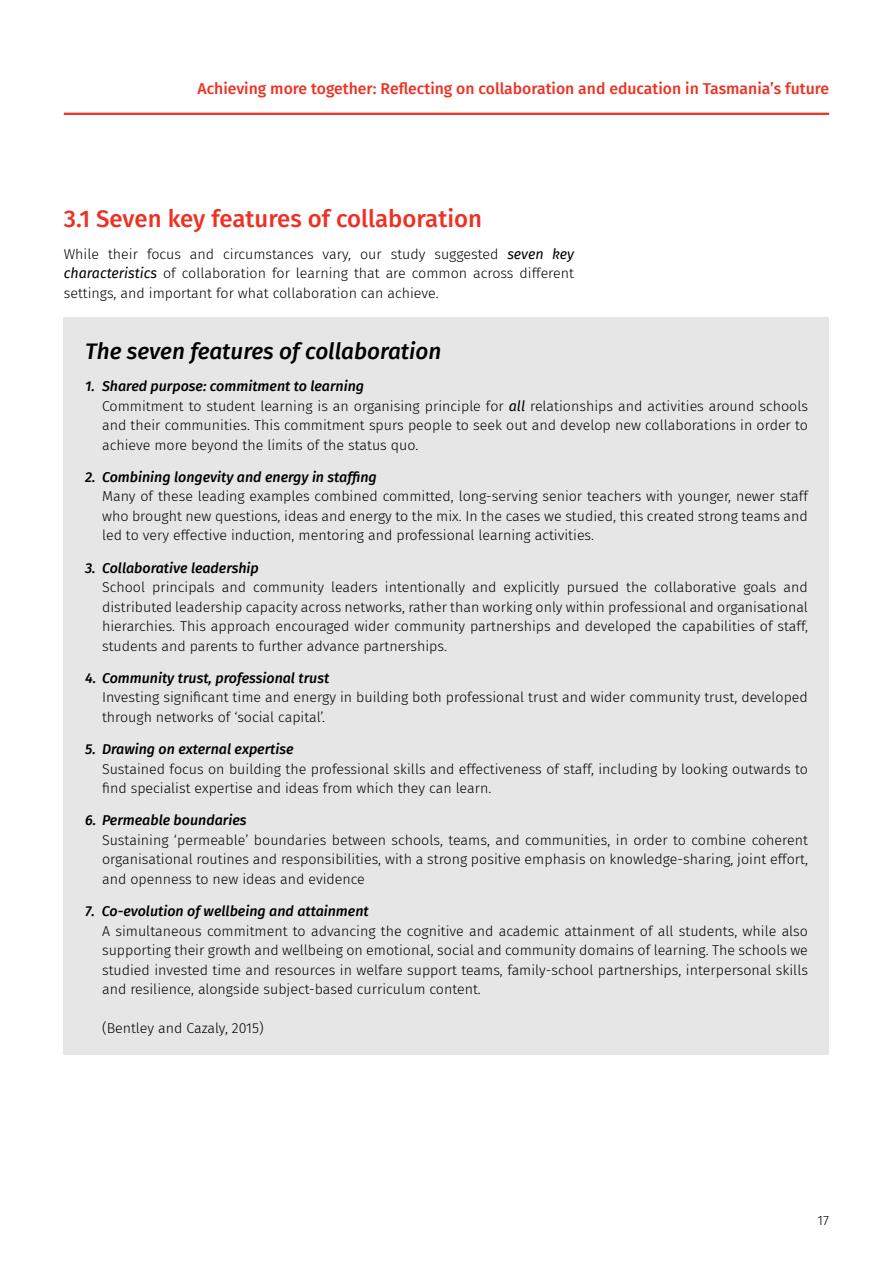
<style>
.page{position:relative;width:893px;height:1263px;background:#fff}
.page>*{position:absolute;margin:0;border:0;box-sizing:border-box;transform-origin:0 0}
.t1{font:500 24px "Fira Sans";color:#ee3124}
.t2{font:italic 500 22.5px "Fira Sans";color:#000}
.t3{font:500 15.75px "Fira Sans";color:#ee3124}
.t4{font:300 14.25px/19.5px "Fira Sans";color:#000;text-align:justify}
.t5{font:italic 500 14.25px "Fira Sans";color:#000}
.t6{font:300 13.5px "Fira Sans";color:#000}
.s1{font-weight:400;font-style:italic}
.s2{font-weight:500;font-style:italic}
</style>
<div class="page">
<hr style="left:64px;top:113px;width:765px;height:2px;background:#ee3124">
<div style="left:64px;top:317px;width:765px;height:737px;background:#e7e6e6"></div>
<p class="t3" style="left:198px;top:76px;width:633px">Achieving more together: Reflecting on collaboration and education in Tasmania’s future</p>
<h1 class="t1" style="left:64px;top:199px;width:420px">3.1 Seven key features of collaboration</h1>
<p class="t4" style="left:64px;top:244px;width:512px">While their focus and circumstances vary, our study suggested <span class="s1">seven key characteristics</span> of collaboration for learning that are common across different settings, and important for what collaboration can achieve.</p>
<h2 class="t2" style="left:85px;top:333px;width:358px">The seven features of collaboration</h2>
<p class="t4" style="left:102px;top:376px;width:707px;text-align:left;text-indent:-17px"><span class="s2">1. Shared purpose: commitment to learning<br></span>Commitment to student learning is an organising principle for <span class="s1">all</span> relationships and activities around schools and their communities. This commitment spurs people to seek out and develop new collaborations in order to achieve more beyond the limits of the status quo.</p>
<p class="t5" style="left:85px;top:465px;width:293px">2. Combining longevity and energy in staffing</p>
<p class="t4" style="left:102px;top:487px;width:707px">Many of these leading examples combined committed, long-serving senior teachers with younger, newer staff who brought new questions, ideas and energy to the mix. In the cases we studied, this created strong teams and led to very effective induction, mentoring and professional learning activities.</p>
<p class="t5" style="left:85px;top:556px;width:175px">3. Collaborative leadership</p>
<p class="t4" style="left:102px;top:577px;width:707px">School principals and community leaders intentionally and explicitly pursued the collaborative goals and distributed leadership capacity across networks, rather than working only within professional and organisational hierarchies. This approach encouraged wider community partnerships and developed the capabilities of staff, students and parents to further advance partnerships.</p>
<p class="t5" style="left:85px;top:666px;width:246px">4. Community trust, professional trust</p>
<p class="t4" style="left:102px;top:688px;width:707px">Investing significant time and energy in building both professional trust and wider community trust, developed through networks of ‘social capital’.</p>
<p class="t5" style="left:85px;top:738px;width:210px">5. Drawing on external expertise</p>
<p class="t4" style="left:102px;top:759px;width:707px">Sustained focus on building the professional skills and effectiveness of staff, including by looking outwards to find specialist expertise and ideas from which they can learn.</p>
<p class="t5" style="left:85px;top:809px;width:163px">6. Permeable boundaries</p>
<p class="t4" style="left:102px;top:830px;width:707px">Sustaining ‘permeable’ boundaries between schools, teams, and communities, in order to combine coherent organisational routines and responsibilities, with a strong positive emphasis on knowledge-sharing, joint effort, and openness to new ideas and evidence</p>
<p class="t5" style="left:85px;top:900px;width:285px">7. Co-evolution of wellbeing and attainment</p>
<p class="t4" style="left:102px;top:921px;width:707px">A simultaneous commitment to advancing the cognitive and academic attainment of all students, while also supporting their growth and wellbeing on emotional, social and community domains of learning. The schools we studied invested time and resources in welfare support teams, family-school partnerships, interpersonal skills and resilience, alongside subject-based curriculum content.</p>
<p class="t4" style="left:102px;top:1018px;width:163px">(Bentley and Cazaly, 2015)</p>
<p class="t6" style="left:818px;top:1210px;width:13px">17</p>
</div>
